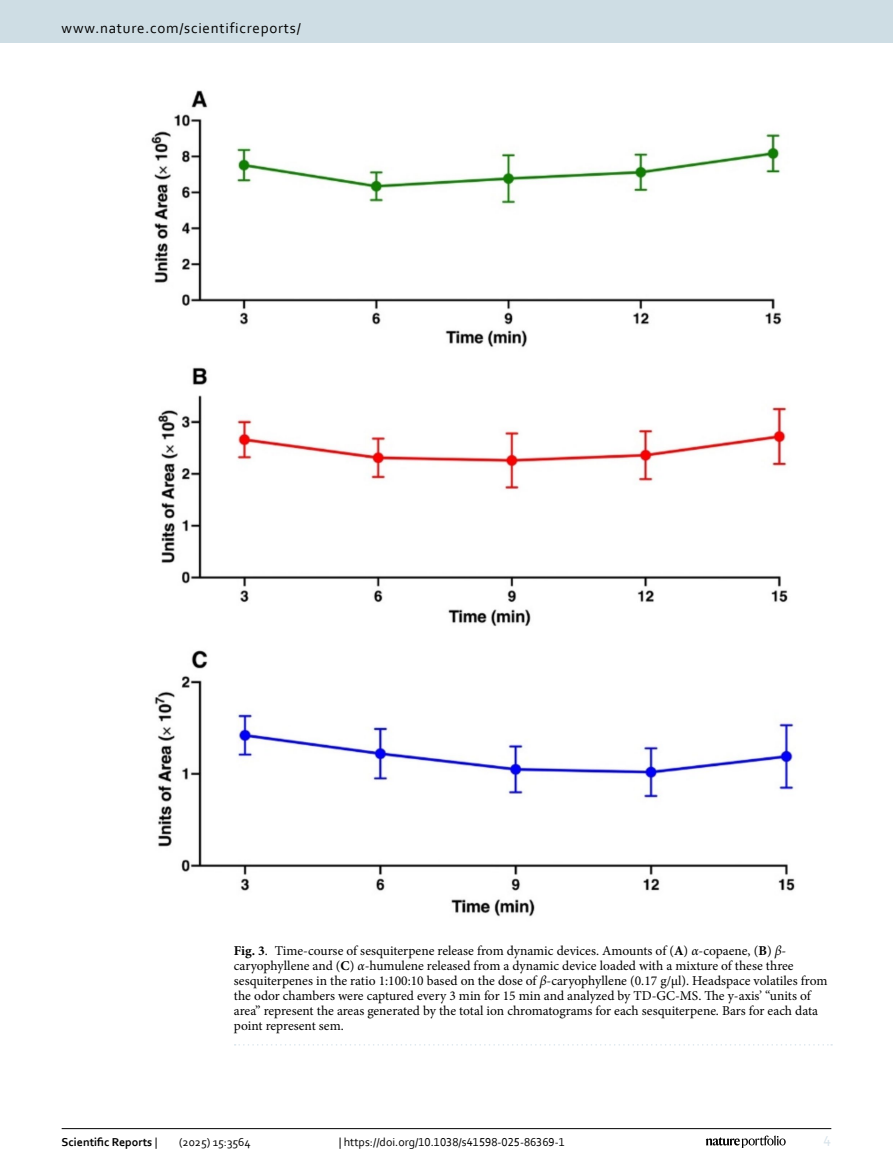
<style>
.page{position:relative;width:893px;height:1174px;background:#fff}
.page>*{position:absolute;margin:0;border:0;box-sizing:border-box;transform-origin:0 0}
.t1{font:15px "Corbel";letter-spacing:.05em;color:#000}
.t2{font:15px "Corbel";color:#d9e4eb}
.Figure_Caption{font:13.5px/15px "Minion Pro";color:#000}
.t3{font:12px "Corbel";color:#000}
.t4{font:700 12px "Corbel";color:#000}
.s1{font-weight:700}
.s2{font-style:italic}
.s3{font-weight:400}
</style>
<div class="page">
<img style="left:151px;top:90px;width:644px;height:827px">
<svg style="left:235px;top:1044px;width:597px;height:1px"></svg>
<hr style="left:62px;top:1128px;width:769px;height:1px;background:#000">
<svg style="left:706px;top:1135px;width:80px;height:12px"></svg>
<div style="left:0;top:0;width:893px;height:43px;background:#cedde4"></div>
<p class="t1" style="left:62px;top:18px;width:241px">www.nature.com/scientificreports/</p>
<p class="Figure_Caption" style="left:234px;top:942px;width:595px"><span class="s1">Fig. 3</span>. Time-course of sesquiterpene release from dynamic devices. Amounts of (<span class="s1">A</span>) <span class="s2">α</span>-copaene, (<span class="s1">B</span>) <span class="s2">β&shy;</span>caryophyllene and (<span class="s1">C</span>) <span class="s2">α</span>-humulene released from a dynamic device loaded with a mixture of these three sesquiterpenes in the ratio 1:100:10 based on the dose of <span class="s2">β</span>-caryophyllene (0.17 g/µl). Headspace volatiles from the odor chambers were captured every 3 min for 15 min and analyzed by TD-GC-MS. The y-axis’ “units of area” represent the areas generated by the total ion chromatograms for each sesquiterpene. Bars for each data point represent sem.</p>
<p class="t4" style="left:62px;top:1134px;width:97px">Scientific Reports <span class="s3">|</span></p>
<p class="t3" style="left:179px;top:1134px;width:73px">(2025) 15:3564</p>
<p class="t3" style="left:339px;top:1134px;width:228px">| https://doi.org/10.1038/s41598-025-86369-1</p>
<p class="t2" style="left:824px;top:1132px;width:9px">4</p>
</div>
